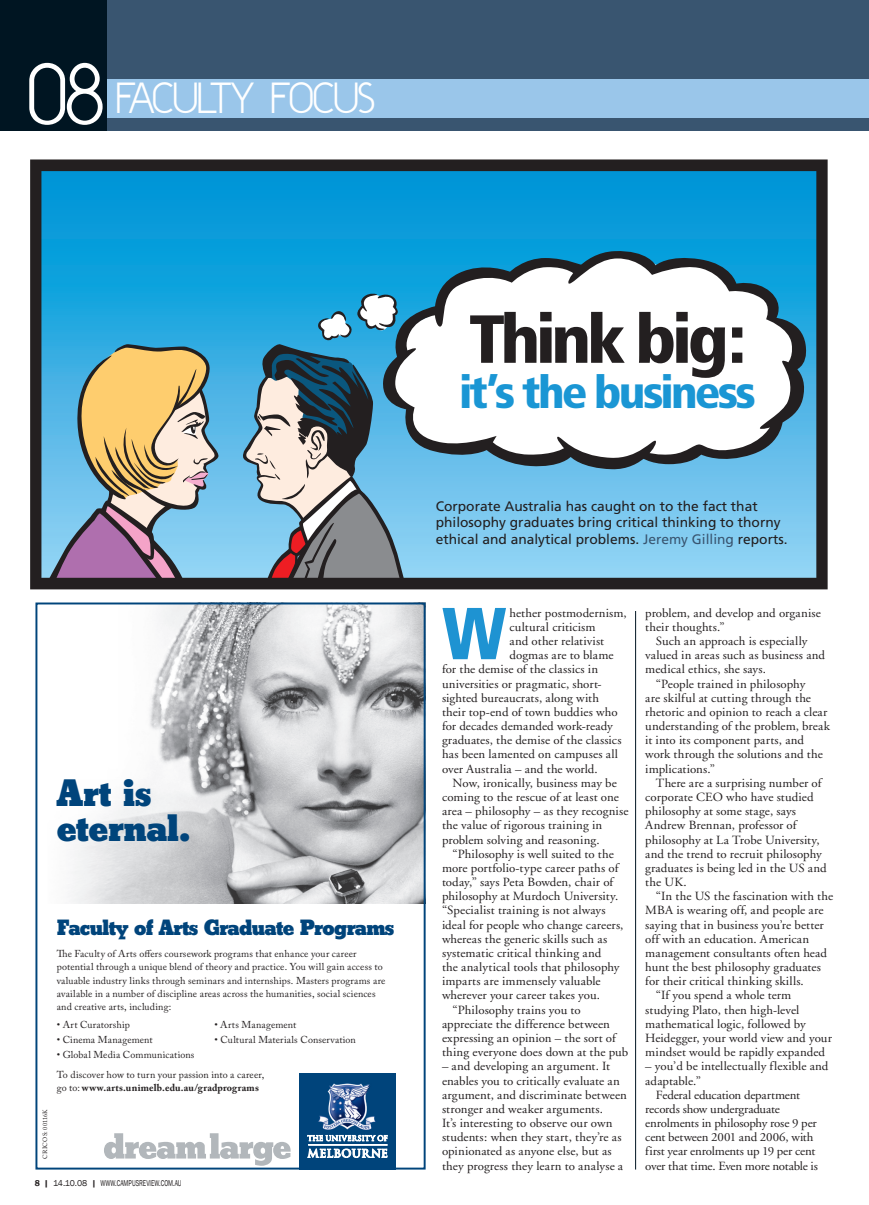
<style>
.page{position:relative;width:869px;height:1205px;background:#fff}
.page>*{position:absolute;margin:0;border:0;box-sizing:border-box;transform-origin:0 0}
.t1{font:900 condensed 73.38px "Frutiger";color:#1e93d2}
.t2{font:900 condensed 67.88px "Frutiger";letter-spacing:-.065em;color:#231f20;scale:1.06 1}
.t3{font:900 condensed 45.25px "Frutiger";letter-spacing:-.06em;color:#1a96d4;scale:1.06 1}
.t4{font:800 40px/35px "Beton LT";letter-spacing:-.01em;color:#00447b}
.t5{font:36.25px "Y2 K Neophyte";letter-spacing:-.03em;color:#fff}
.t6{font:800 23.12px "Beton LT";letter-spacing:-.03em;color:#00447b}
.t7{font:13.75px/16.5px "Frutiger";color:#231f20}
.t8{font:12.5px/14.1px "Adobe Garamond";letter-spacing:.005em;color:#231f20}
.t9{font:12.5px "Adobe Garamond";letter-spacing:-.02em;color:#231f20}
.t10{font:10px/13.1px "Adobe Caslon Pro";letter-spacing:.015em;color:#231f20}
.t11{font:700 10px "Adobe Caslon Pro";letter-spacing:.025em;color:#231f20}
.t12{font:8.75px "Franklin Gothic";color:#231f20}
.t13{font:6.25px "Adobe Caslon Pro";letter-spacing:.01em;color:#231f20}
.s1{font-size:72.5px}
.s2{font-weight:400}
.s3{font-weight:600}
.s4{font-weight:600;font-stretch:condensed}
.s5{color:#395570}
</style>
<div class="page">
<hr style="left:868px;top:0;width:1px;height:131px;background:#395570">
<hr style="left:868px;top:79px;width:1px;height:39px;background:#9ac6ea">
<div style="left:0;top:0;width:868px;height:131px;background:#395570"></div>
<div style="left:0;top:79px;width:868px;height:39px;background:#9ac6ea"></div>
<div style="left:0;top:0;width:106px;height:131px;background:#001522"></div>
<img style="left:71px;top:605px;width:351px;height:299px">
<div style="left:35px;top:602px;width:390px;height:567px;border:2px solid #00447b"></div>
<svg style="left:104px;top:1133px;width:186px;height:33px"></svg>
<img style="left:299px;top:1074px;width:96px;height:95px">
<svg style="left:307px;top:1126px;width:80px;height:32px"></svg>
<svg style="left:30px;top:159px;width:797px;height:430px"></svg>
<hr style="left:635px;top:611px;width:1px;height:558px;background:#001522">
<h3 class="t5" style="left:27px;top:73px;width:349px"><span class="s1">08</span> FACULTY FOCUS</h3>
<h3 class="t4" style="left:57px;top:778px;width:136px">Art is eternal.</h3>
<p class="t13" style="left:43px;top:1158px;width:51px;rotate:-90deg">CRICOS: 00116K</p>
<h3 class="t6" style="left:57px;top:919px;width:339px">Faculty of Arts Graduate Programs</h3>
<p class="t10" style="left:57px;top:948px;width:330px">The Faculty of Arts offers coursework programs that enhance your career potential through a unique blend of theory and practice. You will gain access to valuable industry links through seminars and internships. Masters programs are available in a number of discipline areas across the humanities, social sciences and creative arts, including:</p>
<p class="t10" style="left:57px;top:1019px;width:75px">• Art Curatorship</p>
<p class="t10" style="left:214px;top:1019px;width:83px">• Arts Management</p>
<p class="t10" style="left:57px;top:1034px;width:97px">• Cinema Management</p>
<p class="t10" style="left:214px;top:1034px;width:143px">• Cultural Materials Conservation</p>
<p class="t10" style="left:57px;top:1045px;width:209px;line-height:20.2px">• Global Media Communications<br>To discover how to turn your passion into a career,</p>
<p class="t11" style="left:57px;top:1084px;width:203px"><span class="s2">go to:</span> www.arts.unimelb.edu.au/gradprograms</p>
<p class="t12" style="left:35px;top:1177px;width:148px"><span class="s3">8</span> <span class="s4">|</span> 14.10.08 <span class="s3">|</span> WWW.CAMPUSREVIEW.COM.AU</p>
<h2 class="t2" style="left:469px;top:312px;width:263px">Think big:</h2>
<h3 class="t3" style="left:459px;top:374px;width:281px">it’s the business</h3>
<p class="t7" style="left:435px;top:499px;width:353px">Corporate Australia has caught on to the fact that philosophy graduates bring critical thinking to thorny ethical and analytical problems. <span class="s5">Jeremy Gilling</span> reports.</p>
<h1 class="t1" style="left:442px;top:604px;width:66px">W</h1>
<p class="t8" style="left:509px;top:607px;width:119px">hether postmodernism,</p>
<p class="t8" style="left:509px;top:621px;width:87px">cultural criticism</p>
<p class="t8" style="left:509px;top:635px;width:96px">and other relativist</p>
<p class="t8" style="left:509px;top:649px;width:105px">dogmas are to blame</p>
<p class="t8" style="left:442px;top:663px;width:157px">for the demise of the classics in</p>
<p class="t8" style="left:442px;top:678px;width:161px">universities or pragmatic, short-</p>
<p class="t8" style="left:442px;top:692px;width:158px">sighted bureaucrats, along with</p>
<p class="t8" style="left:442px;top:706px;width:177px">their top-end of town buddies who</p>
<p class="t8" style="left:442px;top:720px;width:172px">for decades demanded work-ready</p>
<p class="t8" style="left:442px;top:734px;width:181px">graduates, the demise of the classics</p>
<p class="t8" style="left:442px;top:748px;width:177px">has been lamented on campuses all</p>
<p class="t8" style="left:442px;top:763px;width:157px">over Australia – and the world.</p>
<p class="t8" style="left:452px;top:777px;width:166px">Now, ironically, business may be</p>
<p class="t8" style="left:442px;top:791px;width:178px">coming to the rescue of at least one</p>
<p class="t8" style="left:442px;top:805px;width:188px">area – philosophy – as they recognise</p>
<p class="t8" style="left:442px;top:819px;width:162px">the value of rigorous training in</p>
<p class="t8" style="left:442px;top:833px;width:159px">problem solving and reasoning.</p>
<p class="t8" style="left:452px;top:848px;width:163px">“Philosophy is well suited to the</p>
<p class="t8" style="left:442px;top:862px;width:178px">more portfolio-type career paths of</p>
<p class="t8" style="left:442px;top:876px;width:173px">today,” says Peta Bowden, chair of</p>
<p class="t8" style="left:442px;top:890px;width:178px">philosophy at Murdoch University.</p>
<p class="t8" style="left:442px;top:904px;width:165px">“Specialist training is not always</p>
<p class="t8" style="left:442px;top:918px;width:183px">ideal for people who change careers,</p>
<p class="t8" style="left:442px;top:933px;width:167px">whereas the generic skills such as</p>
<p class="t8" style="left:442px;top:947px;width:161px">systematic critical thinking and</p>
<p class="t8" style="left:442px;top:961px;width:179px">the analytical tools that philosophy</p>
<p class="t8" style="left:442px;top:975px;width:160px">imparts are immensely valuable</p>
<p class="t8" style="left:442px;top:989px;width:159px">wherever your career takes you.</p>
<p class="t8" style="left:452px;top:1004px;width:130px">“Philosophy trains you to</p>
<p class="t8" style="left:442px;top:1018px;width:169px">appreciate the difference between</p>
<p class="t8" style="left:442px;top:1032px;width:175px">expressing an opinion – the sort of</p>
<p class="t8" style="left:442px;top:1046px;width:188px">thing everyone does down at the pub</p>
<p class="t8" style="left:442px;top:1060px;width:186px">– and developing an argument. It enables you to critically evaluate an argument, and discriminate between stronger and weaker arguments.<br>It’s interesting to observe our own students: when they start, they’re as opinionated as anyone else, but as they progress they learn to analyse a</p>
<p class="t8" style="left:645px;top:607px;width:177px">problem, and develop and organise their thoughts.”</p>
<p class="t8" style="left:655px;top:635px;width:153px">Such an approach is especially</p>
<p class="t8" style="left:645px;top:649px;width:181px">valued in areas such as business and</p>
<p class="t8" style="left:645px;top:663px;width:122px">medical ethics, she says.</p>
<p class="t8" style="left:655px;top:678px;width:151px">“People trained in philosophy</p>
<p class="t8" style="left:645px;top:692px;width:167px">are skilful at cutting through the</p>
<p class="t8" style="left:645px;top:706px;width:184px">rhetoric and opinion to reach a clear</p>
<p class="t8" style="left:645px;top:720px;width:186px">understanding of the problem, break</p>
<p class="t8" style="left:645px;top:734px;width:160px">it into its component parts, and</p>
<p class="t8" style="left:645px;top:748px;width:179px">work through the solutions and the</p>
<p class="t8" style="left:645px;top:763px;width:71px">implications.”</p>
<p class="t8" style="left:655px;top:777px;width:167px">There are a surprising number of</p>
<p class="t8" style="left:645px;top:791px;width:170px">corporate CEO who have studied</p>
<p class="t8" style="left:645px;top:805px;width:152px">philosophy at some stage, says</p>
<p class="t8" style="left:645px;top:819px;width:153px">Andrew Brennan, professor of</p>
<p class="t8" style="left:645px;top:833px;width:176px">philosophy at La Trobe University,</p>
<p class="t8" style="left:645px;top:848px;width:178px">and the trend to recruit philosophy</p>
<p class="t8" style="left:645px;top:862px;width:183px">graduates is being led in the US and</p>
<p class="t8" style="left:645px;top:876px;width:43px">the UK.</p>
<p class="t8" style="left:655px;top:890px;width:179px">“In the US the fascination with the</p>
<p class="t8" style="left:645px;top:904px;width:180px">MBA is wearing off, and people are</p>
<p class="t8" style="left:645px;top:918px;width:180px">saying that in business you’re better</p>
<p class="t8" style="left:645px;top:933px;width:165px">off with an education. American</p>
<p class="t8" style="left:645px;top:947px;width:183px">management consultants often head</p>
<p class="t8" style="left:645px;top:961px;width:177px">hunt the best philosophy graduates</p>
<p class="t8" style="left:645px;top:975px;width:160px">for their critical thinking skills.</p>
<p class="t8" style="left:655px;top:989px;width:137px">“If you spend a whole term</p>
<p class="t8" style="left:645px;top:1004px;width:156px">studying Plato, then high-level</p>
<p class="t8" style="left:645px;top:1018px;width:162px">mathematical logic, followed by</p>
<p class="t8" style="left:645px;top:1032px;width:188px">Heidegger, your world view and your</p>
<p class="t8" style="left:645px;top:1046px;width:181px">mindset would be rapidly expanded</p>
<p class="t8" style="left:645px;top:1060px;width:185px">– you’d be intellectually flexible and</p>
<p class="t8" style="left:645px;top:1074px;width:57px">adaptable.”</p>
<p class="t9" style="left:655px;top:1089px;width:146px">Federal education department</p>
<p class="t9" style="left:645px;top:1104px;width:136px">records show undergraduate</p>
<p class="t9" style="left:645px;top:1118px;width:173px">enrolments in philosophy rose 9 per</p>
<p class="t8" style="left:645px;top:1131px;width:170px">cent between 2001 and 2006, with</p>
<p class="t9" style="left:645px;top:1146px;width:171px">first year enrolments up 19 per cent</p>
<p class="t9" style="left:645px;top:1160px;width:174px">over that time. Even more notable is</p>
</div>
